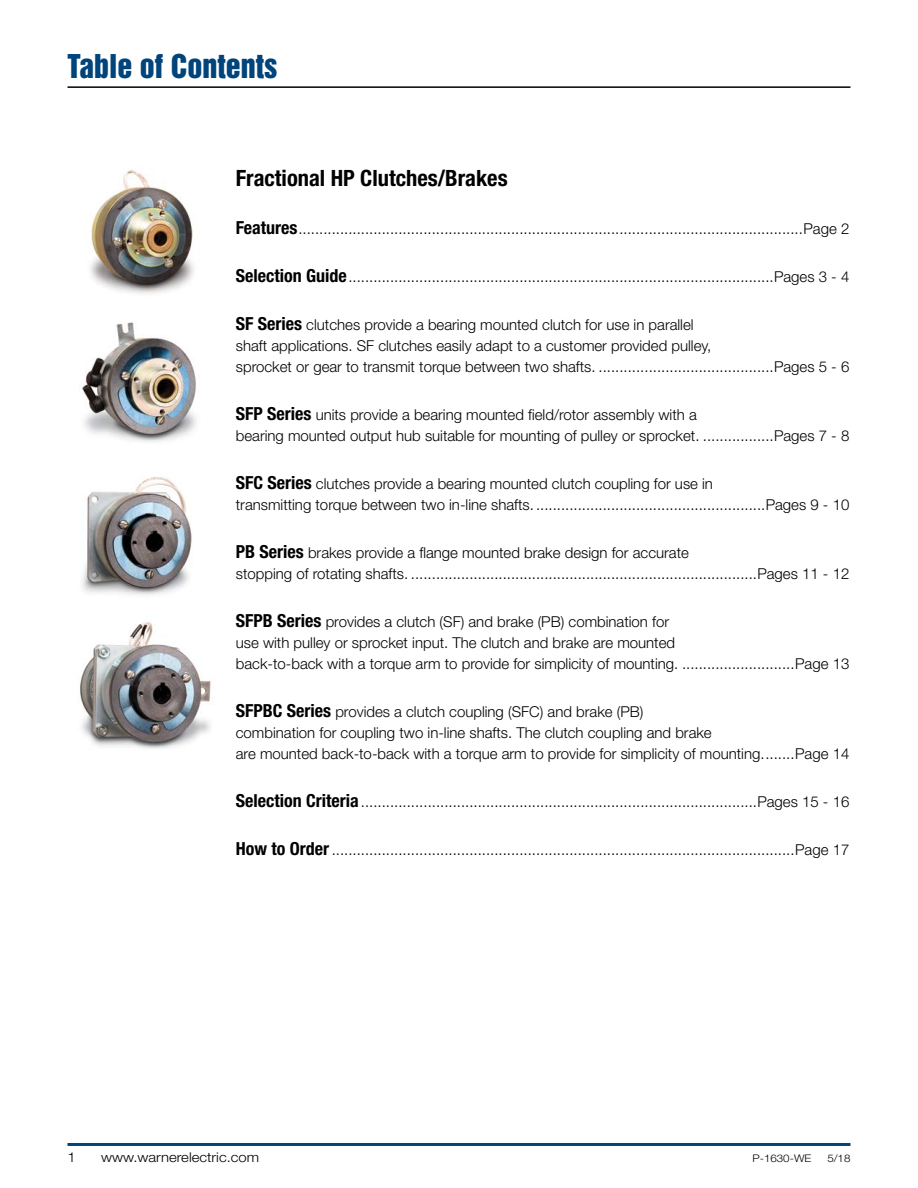
<style>
.page{position:relative;width:918px;height:1188px;background:#fff}
.page>*{position:absolute;margin:0;border:0;box-sizing:border-box;transform-origin:0 0}
.Page_Header_-Left{font:30px "Helvetica Inserat LT Std";color:#00447c}
.Table_of_Contents{font:700 condensed 22.5px "Helvetica Neue LT Std";color:#000}
.Table_of_Contents-2{font:300 15px/21px "Helvetica Neue LT Std";color:#000}
.t1{font:300 13.5px "Helvetica Neue LT Std";color:#000;scale:1.1 1}
.t2{font:300 10.5px "Helvetica Neue LT Std";color:#000;scale:1.1 1}
.s1{font-weight:700;font-stretch:condensed;font-size:18px}
</style>
<div class="page">
<hr style="left:68px;top:86px;width:782px;height:2px;background:#000">
<hr style="left:68px;top:1143px;width:782px;height:3px;background:#00447c">
<img style="left:80px;top:621px;width:131px;height:128px">
<img style="left:82px;top:476px;width:110px;height:119px">
<img style="left:82px;top:322px;width:115px;height:120px">
<img style="left:90px;top:169px;width:104px;height:126px">
<p class="Page_Header_-Left" style="left:68px;top:48px;width:211px">Table of Contents</p>
<p class="Table_of_Contents" style="left:236px;top:164px;width:273px">Fractional HP Clutches/Brakes</p>
<p class="Table_of_Contents-2" style="left:236px;top:218px;width:615px"><span class="s1">Features</span>.........................................................................................................................Page 2</p>
<p class="Table_of_Contents-2" style="left:236px;top:266px;width:615px"><span class="s1">Selection Guide</span>......................................................................................................Pages 3 - 4</p>
<p class="Table_of_Contents-2" style="left:236px;top:314px;width:615px"><span class="s1">SF Series</span> clutches provide a bearing mounted clutch for use in parallel<br>shaft applications. SF clutches easily adapt to a customer provided pulley,<br>sprocket or gear to transmit torque between two shafts. ..........................................Pages 5 - 6</p>
<p class="Table_of_Contents-2" style="left:236px;top:404px;width:615px"><span class="s1">SFP Series</span> units provide a bearing mounted field/rotor assembly with a<br>bearing mounted output hub suitable for mounting of pulley or sprocket. .................Pages 7 - 8</p>
<p class="Table_of_Contents-2" style="left:236px;top:473px;width:615px"><span class="s1">SFC Series</span> clutches provide a bearing mounted clutch coupling for use in<br>transmitting torque between two in-line shafts. .......................................................Pages 9 - 10</p>
<p class="Table_of_Contents-2" style="left:236px;top:542px;width:615px"><span class="s1">PB Series</span> brakes provide a flange mounted brake design for accurate<br>stopping of rotating shafts. ...................................................................................Pages 11 - 12</p>
<p class="Table_of_Contents-2" style="left:236px;top:611px;width:615px"><span class="s1">SFPB Series</span> provides a clutch (SF) and brake (PB) combination for<br>use with pulley or sprocket input. The clutch and brake are mounted<br>back-to-back with a torque arm to provide for simplicity of mounting. ...........................Page 13</p>
<p class="Table_of_Contents-2" style="left:236px;top:701px;width:615px"><span class="s1">SFPBC Series</span> provides a clutch coupling (SFC) and brake (PB)<br>combination for coupling two in-line shafts. The clutch coupling and brake<br>are mounted back-to-back with a torque arm to provide for simplicity of mounting........Page 14</p>
<p class="Table_of_Contents-2" style="left:236px;top:791px;width:615px"><span class="s1">Selection Criteria</span> ...............................................................................................Pages 15 - 16</p>
<p class="Table_of_Contents-2" style="left:236px;top:839px;width:615px"><span class="s1">How to Order</span> ...............................................................................................................Page 17</p>
<p class="t1" style="left:68px;top:1149px;width:9px">1</p>
<p class="t1" style="left:101px;top:1149px;width:145px">www.warnerelectric.com</p>
<p class="t2" style="left:752px;top:1152px;width:55px">P-1630-WE</p>
<p class="t2" style="left:827px;top:1152px;width:23px">5/18</p>
</div>
